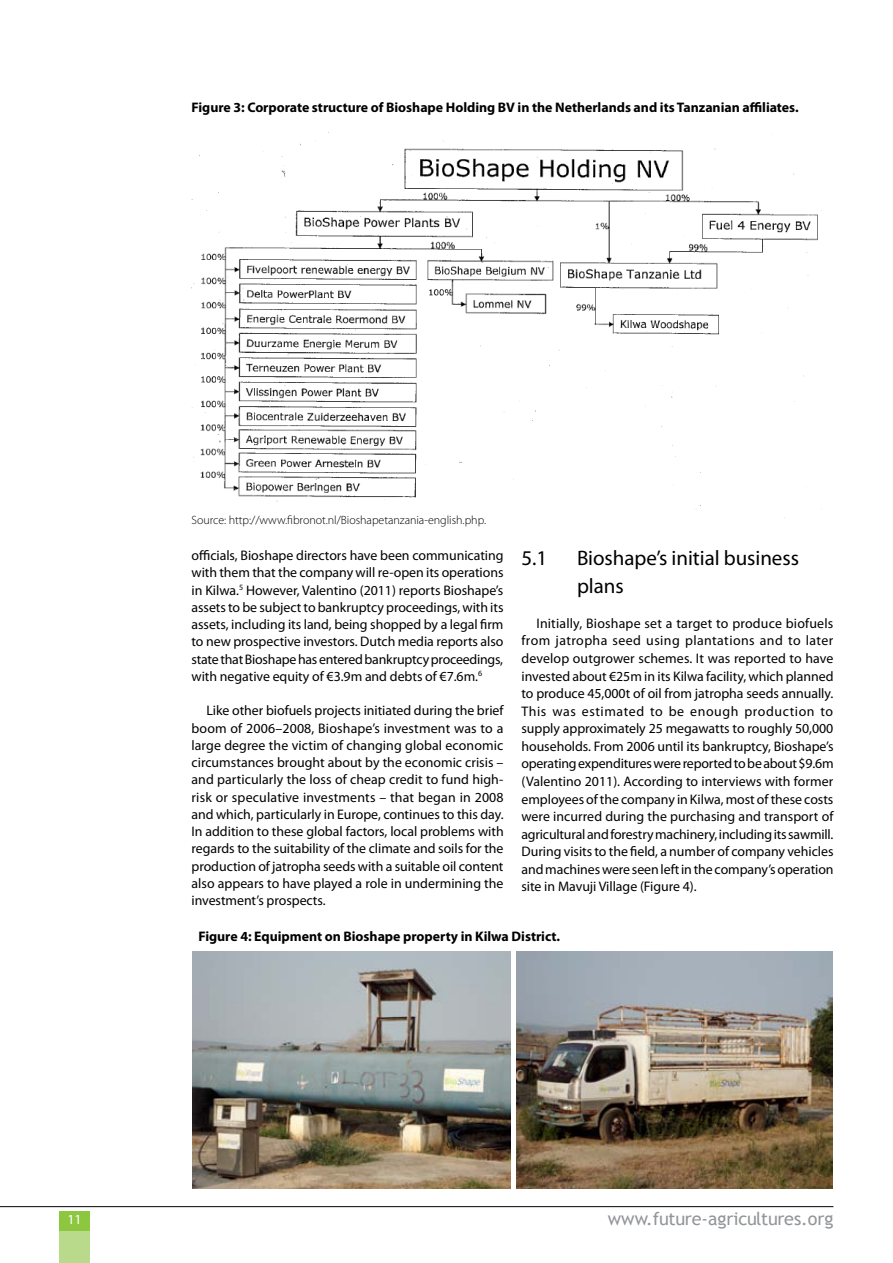
<style>
.page{position:relative;width:893px;height:1263px;background:#fff}
.page>*{position:absolute;margin:0;border:0;box-sizing:border-box;transform-origin:0 0}
.t1{font:21px/27.3px "Myriad Pro";letter-spacing:-.005em;color:#000}
.t2{font:18px "Trebuchet MS";letter-spacing:-.015em;color:#939598}
.t3{font:13.8px/17.2px "Myriad Pro";letter-spacing:-.005em;color:#000;text-align:justify}
.t4{font:700 13.8px "Myriad Pro";letter-spacing:-.005em;color:#000}
.t5{font:13.8px "Myriad Pro";color:#fff}
.t6{font:300 12px "Myriad Pro";letter-spacing:-.005em;color:#000}
</style>
<div class="page">
<hr style="left:0;top:1206px;width:833px;height:1px;background:#000">
<div style="left:60px;top:1211px;width:30px;height:19px;background:#8dc63f"></div>
<div style="left:60px;top:1231px;width:30px;height:32px;background:#b9da8a"></div>
<img style="left:192px;top:132px;width:630px;height:386px">
<img style="left:192px;top:951px;width:319px;height:237px">
<img style="left:517px;top:951px;width:315px;height:237px">
<p class="t4" style="left:192px;top:99px;width:609px">Figure 3: Corporate structure of Bioshape Holding BV in the Netherlands and its Tanzanian affiliates.</p>
<p class="t6" style="left:192px;top:512px;width:296px">Source: http://www.fibronot.nl/Bioshapetanzania-english.php.</p>
<p class="t3" style="left:192px;top:547px;width:314px">officials, Bioshape directors have been communicating with them that the company will re-open its operations in Kilwa.<sup>5</sup> However, Valentino (2011) reports Bioshape’s assets to be subject to bankruptcy proceedings, with its assets, including its land, being shopped by a legal firm to new prospective investors. Dutch media reports also state that Bioshape has entered bankruptcy proceedings, with negative equity of €3.9m and debts of €7.6m.<sup>6</sup></p>
<p class="t3" style="left:192px;top:702px;width:314px;text-indent:15px">Like other biofuels projects initiated during the brief boom of 2006–2008, Bioshape’s investment was to a large degree the victim of changing global economic circumstances brought about by the economic crisis – and particularly the loss of cheap credit to fund high&shy;risk or speculative investments – that began in 2008 and which, particularly in Europe, continues to this day.<br>In addition to these global factors, local problems with regards to the suitability of the climate and soils for the production of jatropha seeds with a suitable oil content also appears to have played a role in undermining the investment’s prospects.</p>
<h1 class="t1" style="left:521px;top:544px;width:27px">5.1</h1>
<h1 class="t1" style="left:577px;top:544px;width:223px">Bioshape’s initial business plans</h1>
<p class="t3" style="left:521px;top:614px;width:314px;text-indent:15px">Initially, Bioshape set a target to produce biofuels from jatropha seed using plantations and to later develop outgrower schemes. It was reported to have invested about €25m in its Kilwa facility, which planned to produce 45,000t of oil from jatropha seeds annually.<br>This was estimated to be enough production to supply approximately 25 megawatts to roughly 50,000 households. From 2006 until its bankruptcy, Bioshape’s operating expenditures were reported to be about $9.6m (Valentino 2011). According to interviews with former employees of the company in Kilwa, most of these costs were incurred during the purchasing and transport of agricultural and forestry machinery, including its sawmill.<br>During visits to the field, a number of company vehicles and machines were seen left in the company’s operation site in Mavuji Village (Figure 4).</p>
<p class="t4" style="left:198px;top:927px;width:363px">Figure 4: Equipment on Bioshape property in Kilwa District.</p>
<p class="t5" style="left:67px;top:1211px;width:16px">11</p>
<h2 class="t2" style="left:608px;top:1208px;width:227px">www.future-agricultures.org</h2>
</div>
